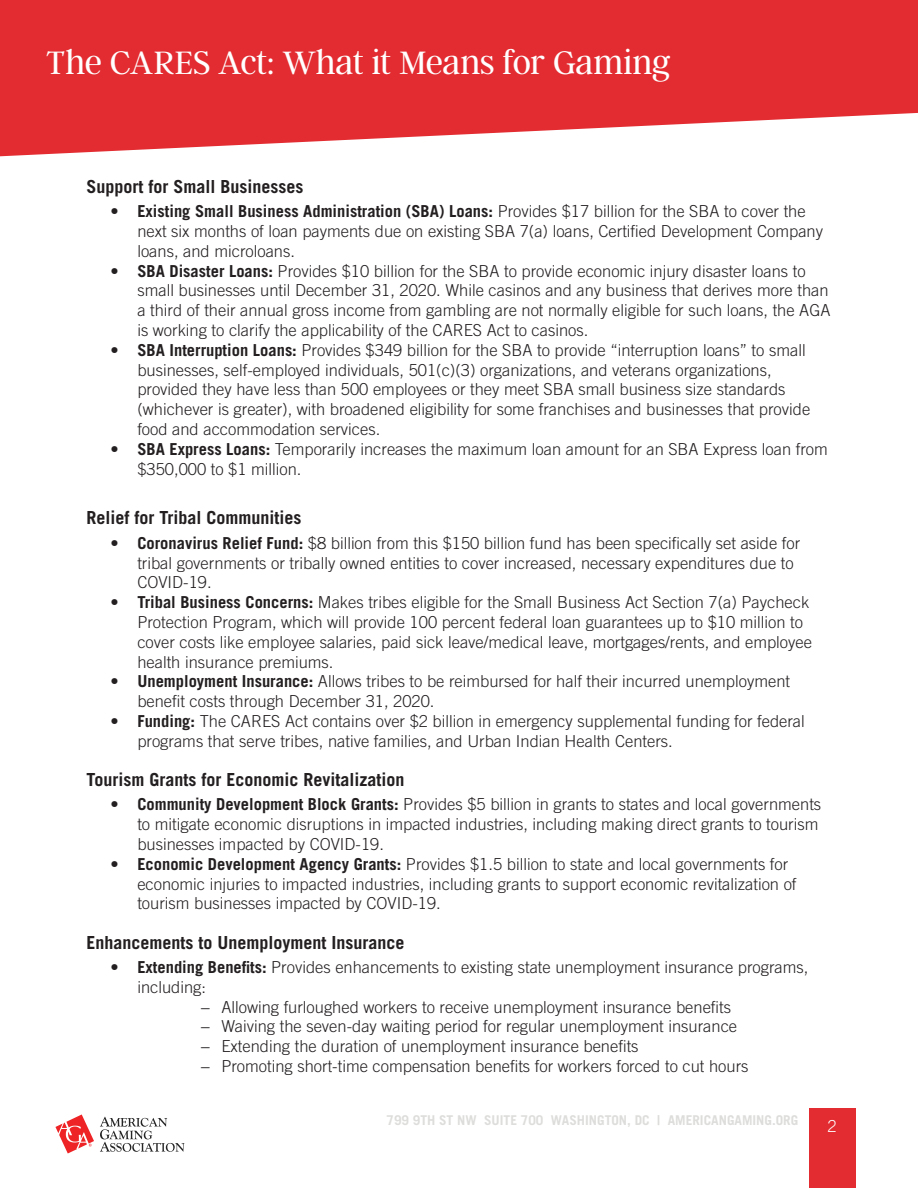
<style>
.page{position:relative;width:918px;height:1188px;background:#fff}
.page>*{position:absolute;margin:0;border:0;box-sizing:border-box;transform-origin:0 0}
.t1{font:300 36px "Argent CF";letter-spacing:-.005em;color:#fff}
.t2{font:700 18px "Trade Gothic LT Com";color:#231f20}
.t3{font:300 16.5px/19.8px "Trade Gothic LT Com";color:#231f20}
.t4{font:300 16.5px "Trade Gothic LT Com";color:#fff}
.t5{font:700 13.5px "Trade Gothic LT Std";color:#dddddb}
.s1{font-weight:700}
</style>
<div class="page">
<div style="left:809px;top:1109px;width:47px;height:79px;background:#e32c31"></div>
<svg style="left:100px;top:1117px;width:85px;height:35px"></svg>
<svg style="left:55px;top:1115px;width:39px;height:39px"></svg>
<svg style="left:0;top:0;width:918px;height:156px;background:#e6484d"></svg>
<h1 class="t1" style="left:46px;top:44px;width:626px">The CARES Act: What it Means for Gaming</h1>
<p class="t2" style="left:86px;top:175px;width:219px">Support for Small Businesses</p>
<p class="t3" style="left:137px;top:201px;width:687px;text-indent:-27px"><span class="s1">• Existing Small Business Administration (SBA) Loans:</span> Provides $17 billion for the SBA to cover the next six months of loan payments due on existing SBA 7(a) loans, Certified Development Company loans, and microloans.</p>
<p class="t3" style="left:137px;top:261px;width:695px;text-indent:-27px"><span class="s1">• SBA Disaster Loans:</span> Provides $10 billion for the SBA to provide economic injury disaster loans to small businesses until December 31, 2020. While casinos and any business that derives more than a third of their annual gross income from gambling are not normally eligible for such loans, the AGA is working to clarify the applicability of the CARES Act to casinos.</p>
<p class="t3" style="left:137px;top:340px;width:674px;text-indent:-27px"><span class="s1">• SBA Interruption Loans:</span> Provides $349 billion for the SBA to provide “interruption loans” to small businesses, self-employed individuals, 501(c)(3) organizations, and veterans organizations, provided they have less than 500 employees or they meet SBA small business size standards (whichever is greater), with broadened eligibility for some franchises and businesses that provide food and accommodation services.</p>
<p class="t3" style="left:137px;top:439px;width:692px;text-indent:-27px"><span class="s1">• SBA Express Loans:</span> Temporarily increases the maximum loan amount for an SBA Express loan from $350,000 to $1 million.</p>
<p class="t2" style="left:86px;top:507px;width:217px">Relief for Tribal Communities</p>
<p class="t3" style="left:137px;top:533px;width:664px;text-indent:-27px"><span class="s1">• Coronavirus Relief Fund:</span> $8 billion from this $150 billion fund has been specifically set aside for tribal governments or tribally owned entities to cover increased, necessary expenditures due to<br>COVID-19.</p>
<p class="t3" style="left:137px;top:592px;width:676px;text-indent:-27px"><span class="s1">• Tribal Business Concerns:</span> Makes tribes eligible for the Small Business Act Section 7(a) Paycheck Protection Program, which will provide 100 percent federal loan guarantees up to $10 million to cover costs like employee salaries, paid sick leave/medical leave, mortgages/rents, and employee health insurance premiums.</p>
<p class="t3" style="left:137px;top:671px;width:654px;text-indent:-27px"><span class="s1">• Unemployment Insurance:</span> Allows tribes to be reimbursed for half their incurred unemployment benefit costs through December 31, 2020.</p>
<p class="t3" style="left:137px;top:711px;width:669px;text-indent:-27px"><span class="s1">• Funding:</span> The CARES Act contains over $2 billion in emergency supplemental funding for federal programs that serve tribes, native families, and Urban Indian Health Centers.</p>
<p class="t2" style="left:86px;top:769px;width:320px">Tourism Grants for Economic Revitalization</p>
<p class="t3" style="left:137px;top:794px;width:685px;text-indent:-27px"><span class="s1">• Community Development Block Grants:</span> Provides $5 billion in grants to states and local governments to mitigate economic disruptions in impacted industries, including making direct grants to tourism businesses impacted by COVID-19.</p>
<p class="t3" style="left:137px;top:854px;width:661px;text-indent:-27px"><span class="s1">• Economic Development Agency Grants:</span> Provides $1.5 billion to state and local governments for economic injuries to impacted industries, including grants to support economic revitalization of tourism businesses impacted by COVID-19.</p>
<p class="t2" style="left:86px;top:931px;width:319px">Enhancements to Unemployment Insurance</p>
<p class="t3" style="left:110px;top:957px;width:700px"><span class="s1">• Extending Benefits:</span> Provides enhancements to existing state unemployment insurance programs,</p>
<p class="t3" style="left:137px;top:977px;width:70px">including:</p>
<p class="t3" style="left:200px;top:997px;width:532px">− Allowing furloughed workers to receive unemployment insurance benefits</p>
<p class="t3" style="left:200px;top:1016px;width:538px">− Waiving the seven-day waiting period for regular unemployment insurance</p>
<p class="t3" style="left:200px;top:1036px;width:440px">− Extending the duration of unemployment insurance benefits</p>
<p class="t3" style="left:200px;top:1056px;width:550px">− Promoting short-time compensation benefits for workers forced to cut hours</p>
<p class="t5" style="left:387px;top:1112px;width:413px">799 9TH ST NW SUITE 700 WASHINGTON, DC | AMERICANGAMING.ORG</p>
<p class="t4" style="left:828px;top:1117px;width:11px">2</p>
</div>
